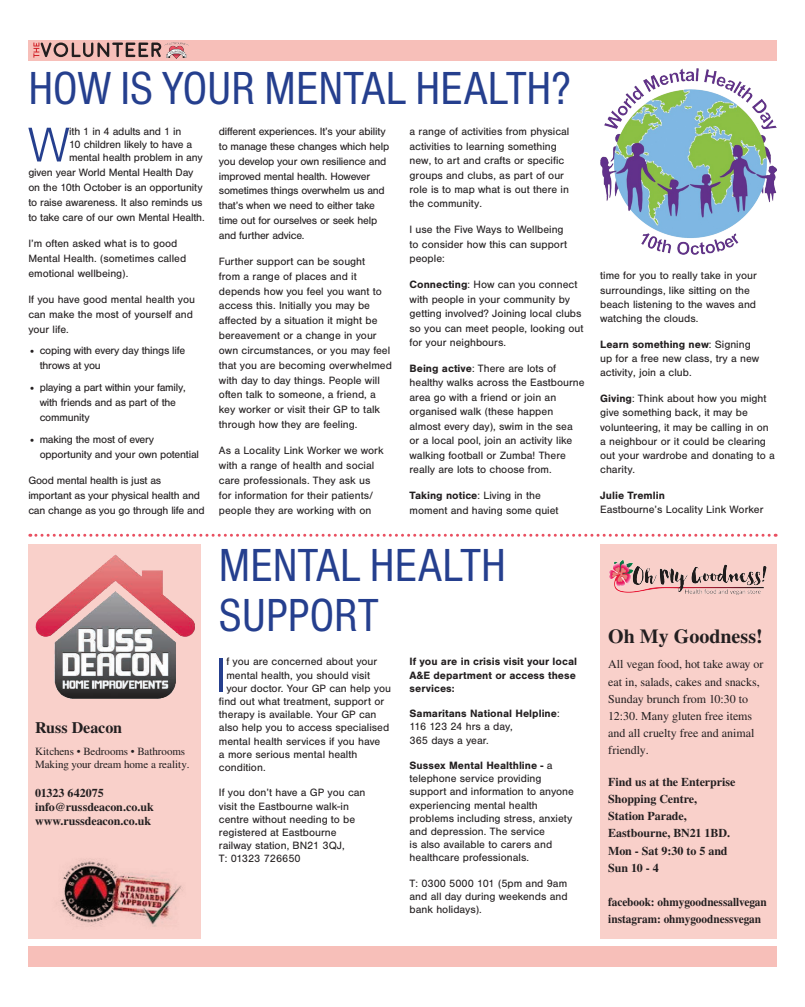
<style>
.page{position:relative;width:805px;height:1007px;background:#fff}
.page>*{position:absolute;margin:0;border:0;box-sizing:border-box;transform-origin:0 0}
._01__Drop{font:300 50.6px "Sans";color:#253f8e}
.t1{font:condensed 48px/50px "Sans";color:#253f8e}
.t2{font:700 20px "Roman";color:#231f20}
.t3{font:700 16px "Roman";color:#231f20}
.t4{font:700 12px/17.2px "Roman";color:#231f20}
.t5{font:12px/17.2px "Roman";color:#231f20}
.t6{font:700 12px/17.2px "Roman";color:#231f20;scale:.94 1}
._02__Body{font:11px/14.8px "Sans";color:#231f20}
._01__Drop-2{font:11px/14.8px "Sans";letter-spacing:-.005em;color:#231f20}
._02__Body-2{font:11px/14.8px "Sans";letter-spacing:-.02em;color:#231f20}
._03__List{font:11px/14.8px "Sans";letter-spacing:-.02em;color:#231f20}
._02__Body-3{font:700 11px/13.2px "Sans";color:#231f20;text-align:justify}
.t7{font:11px/13.2px "Roman";color:#231f20}
.s1{font-weight:700}
</style>
<div class="page">
<div style="left:28px;top:40px;width:749px;height:20px;background:#f7bfb9"></div>
<img style="left:164px;top:42px;width:24px;height:16px">
<svg style="left:33px;top:42px;width:128px;height:16px"></svg>
<div style="left:28px;top:946px;width:749px;height:21px;background:#f7bfb9"></div>
<svg style="left:30px;top:533px;width:746px;height:3px"></svg>
<div style="left:28px;top:544px;width:173px;height:394px;background:#f9d0ca"></div>
<img style="left:60px;top:859px;width:123px;height:68px">
<img style="left:35px;top:554px;width:159px;height:145px">
<div style="left:600px;top:544px;width:177px;height:394px;background:#f9d0ca"></div>
<img style="left:609px;top:560px;width:158px;height:35px">
<img style="left:600px;top:68px;width:177px;height:186px">
<p class="t1" style="left:28px;top:64px;width:544px">HOW IS YOUR MENTAL HEALTH?</p>
<p class="_01__Drop" style="left:28px;top:118px;width:44px">W</p>
<p class="_01__Drop-2" style="left:69px;top:125px;width:135px;line-height:13.2px">ith 1 in 4 adults and 1 in<br>10 children likely to have a mental health problem in any</p>
<p class="_01__Drop-2" style="left:28px;top:165px;width:178px">given year World Mental Health Day on the 10th October is an opportunity to raise awareness. It also reminds us to take care of our own Mental Health.</p>
<p class="_02__Body" style="left:28px;top:236px;width:159px">I’m often asked what is to good<br>Mental Health. (sometimes called emotional wellbeing).</p>
<p class="_02__Body" style="left:28px;top:292px;width:168px">If you have good mental health you can make the most of yourself and your life.</p>
<p class="_03__List" style="left:40px;top:343px;width:147px;text-indent:-11px">• coping with every day things life throws at you</p>
<p class="_03__List" style="left:40px;top:380px;width:148px;text-indent:-11px">• playing a part within your family, with friends and as part of the community</p>
<p class="_03__List" style="left:40px;top:432px;width:161px;text-indent:-11px">• making the most of every opportunity and your own potential</p>
<p class="_02__Body-2" style="left:28px;top:473px;width:178px">Good mental health is just as important as your physical health and can change as you go through life and</p>
<p class="t3" style="left:35px;top:717px;width:89px">Russ Deacon</p>
<p class="t7" style="left:35px;top:744px;width:156px">Kitchens • Bedrooms • Bathrooms<br>Making your dream home a reality.</p>
<p class="t4" style="left:35px;top:784px;width:120px;line-height:14.4px">01323 642075 info@russdeacon.co.uk www.russdeacon.co.uk</p>
<p class="_02__Body-2" style="left:219px;top:124px;width:172px">different experiences. It’s your ability to manage these changes which help you develop your own resilience and improved mental health. However sometimes things overwhelm us and that’s when we need to either take time out for ourselves or seek help and further advice.</p>
<p class="_02__Body" style="left:219px;top:254px;width:174px">Further support can be sought<br>from a range of places and it depends how you feel you want to access this. Initially you may be affected by a situation it might be bereavement or a change in your own circumstances, or you may feel that you are becoming overwhelmed with day to day things. People will often talk to someone, a friend, a key worker or visit their GP to talk through how they are feeling.</p>
<p class="_02__Body" style="left:219px;top:443px;width:166px">As a Locality Link Worker we work with a range of health and social care professionals. They ask us for information for their patients/ people they are working with on</p>
<p class="_02__Body" style="left:410px;top:124px;width:161px;line-height:14.5px">a range of activities from physical activities to learning something new, to art and crafts or specific groups and clubs, as part of our role is to map what is out there in the community.</p>
<p class="_02__Body" style="left:410px;top:222px;width:159px;line-height:14.5px">I use the Five Ways to Wellbeing to consider how this can support people:</p>
<p class="_02__Body" style="left:410px;top:277px;width:175px;line-height:14.5px"><span class="s1">Connecting</span>: How can you connect with people in your community by getting involved? Joining local clubs so you can meet people, looking out for your neighbours.</p>
<p class="_02__Body" style="left:410px;top:361px;width:177px;line-height:14.5px"><span class="s1">Being active</span>: There are lots of healthy walks across the Eastbourne area go with a friend or join an organised walk (these happen almost every day), swim in the sea or a local pool, join an activity like walking football or Zumba! There really are lots to choose from.</p>
<p class="_02__Body" style="left:410px;top:488px;width:150px;line-height:14.5px"><span class="s1">Taking notice</span>: Living in the moment and having some quiet</p>
<p class="t1" style="left:219px;top:540px;width:288px">MENTAL HEALTH<br>SUPPORT</p>
<p class="_01__Drop" style="left:215px;top:648px;width:13px">I</p>
<p class="_01__Drop-2" style="left:226px;top:654px;width:152px">f you are concerned about your</p>
<p class="_01__Drop-2" style="left:226px;top:667px;width:145px">mental health, you should visit</p>
<p class="_01__Drop-2" style="left:226px;top:680px;width:166px">your doctor. Your GP can help you</p>
<p class="_01__Drop-2" style="left:219px;top:694px;width:167px">find out what treatment, support or</p>
<p class="_01__Drop-2" style="left:219px;top:707px;width:159px">therapy is available. Your GP can</p>
<p class="_01__Drop-2" style="left:219px;top:720px;width:172px">also help you to access specialised</p>
<p class="_01__Drop-2" style="left:219px;top:733px;width:163px">mental health services if you have</p>
<p class="_01__Drop-2" style="left:219px;top:746px;width:140px">a more serious mental health</p>
<p class="_01__Drop-2" style="left:219px;top:760px;width:48px">condition.</p>
<p class="_02__Body" style="left:219px;top:786px;width:148px;line-height:13.2px">If you don’t have a GP you can visit the Eastbourne walk‑in centre without needing to be registered at Eastbourne railway station, BN21 3QJ,<br>T: 01323 726650</p>
<p class="_02__Body-3" style="left:410px;top:655px;width:169px">If you are in crisis visit your local A&amp;E department or access these services:</p>
<p class="_02__Body" style="left:410px;top:707px;width:152px;line-height:13.2px"><span class="s1">Samaritans National Helpline</span>:<br>116 123 24 hrs a day,<br>365 days a year.</p>
<p class="_02__Body" style="left:410px;top:758px;width:166px;line-height:13.2px"><span class="s1">Sussex Mental Healthline -</span> a telephone service providing support and information to anyone experiencing mental health problems including stress, anxiety and depression. The service<br>is also available to carers and healthcare professionals.</p>
<p class="_02__Body" style="left:410px;top:876px;width:160px;line-height:13.2px;text-align:justify">T: 0300 5000 101 (5pm and 9am and all day during weekends and bank holidays).</p>
<p class="_02__Body" style="left:600px;top:269px;width:158px;line-height:14.3px">time for you to really take in your surroundings, like sitting on the beach listening to the waves and watching the clouds.</p>
<p class="_02__Body" style="left:600px;top:337px;width:161px;line-height:14.3px"><span class="s1">Learn something new</span>: Signing up for a free new class, try a new activity, join a club.</p>
<p class="_02__Body" style="left:600px;top:391px;width:176px;line-height:14.3px"><span class="s1">Giving</span>: Think about how you might give something back, it may be volunteering, it may be calling in on a neighbour or it could be clearing out your wardrobe and donating to a charity.</p>
<p class="_02__Body" style="left:600px;top:488px;width:165px;line-height:14.3px"><span class="s1">Julie Tremlin<br></span>Eastbourne’s Locality Link Worker</p>
<p class="t2" style="left:608px;top:623px;width:156px">Oh My Goodness!</p>
<p class="t5" style="left:608px;top:655px;width:157px">All vegan food, hot take away or eat in, salads, cakes and snacks,<br>Sunday brunch from 10:30 to<br>12:30. Many gluten free items and all cruelty free and animal friendly.</p>
<p class="t4" style="left:608px;top:772px;width:129px">Find us at the Enterprise<br>Shopping Centre,<br>Station Parade,<br>Eastbourne, BN21 1BD.<br>Mon - Sat 9:30 to 5 and<br>Sun 10 - 4</p>
<p class="t6" style="left:608px;top:892px;width:170px">facebook: ohmygoodnessallvegan instagram: ohmygoodnessvegan</p>
</div>
